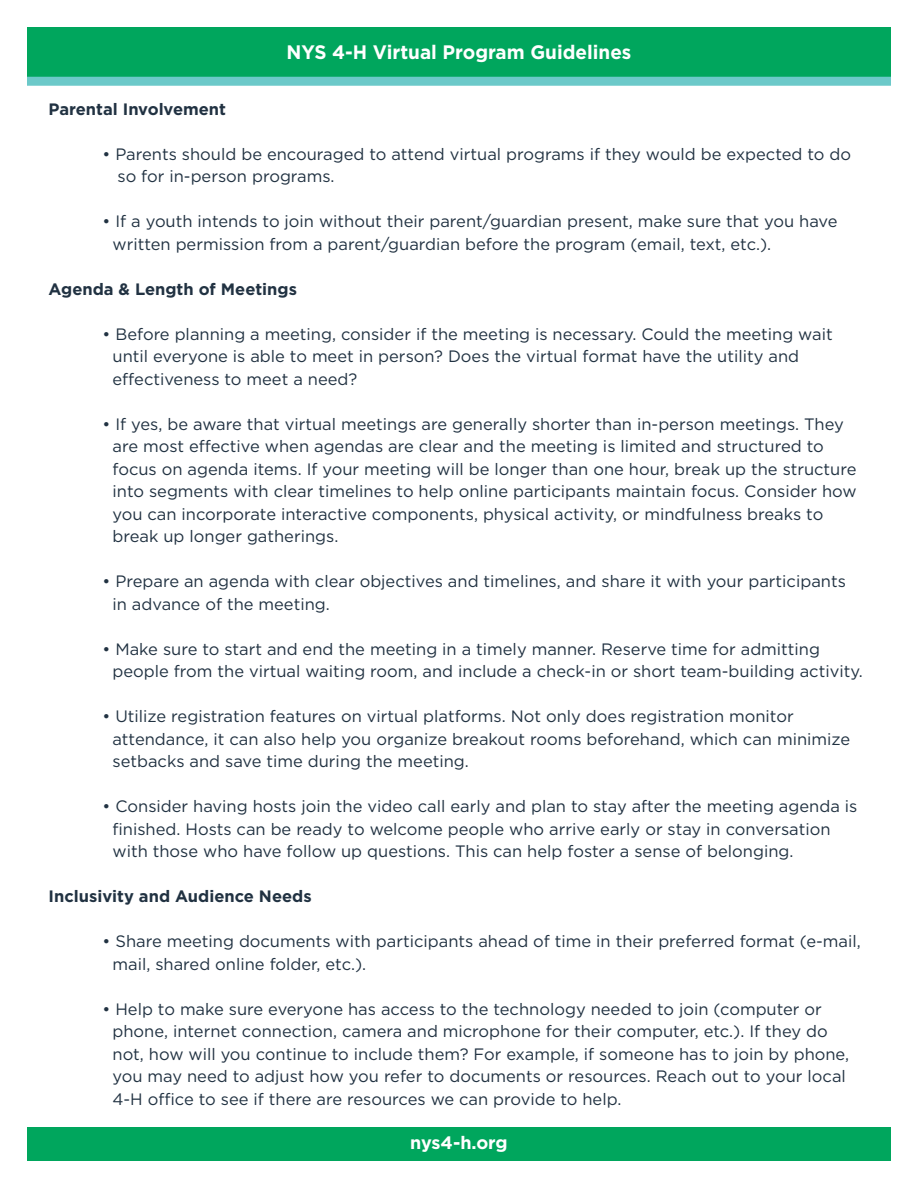
<style>
.page{position:relative;width:918px;height:1188px;background:#fff}
.page>*{position:absolute;margin:0;border:0;box-sizing:border-box;transform-origin:0 0}
.t1{font:700 19.5px "Gotham";color:#fff}
.t2{font:700 18px "Gotham";letter-spacing:-.01em;color:#fff}
.t3{font:16.5px "Gotham";color:#213242}
.t4{font:700 16.5px "Gotham";color:#213242}
</style>
<div class="page">
<div style="left:27px;top:27px;width:864px;height:50px;background:#00a65d"></div>
<div style="left:27px;top:77px;width:864px;height:9px;background:#6cc9c9"></div>
<div style="left:27px;top:1128px;width:864px;height:33px;background:#00a65d"></div>
<p class="t1" style="left:287px;top:39px;width:346px">NYS 4-H Virtual Program Guidelines</p>
<p class="t4" style="left:49px;top:98px;width:179px">Parental Involvement</p>
<p class="t3" style="left:103px;top:143px;width:750px">• Parents should be encouraged to attend virtual programs if they would be expected to do</p>
<p class="t3" style="left:117px;top:166px;width:219px">so for in-person programs.</p>
<p class="t3" style="left:103px;top:211px;width:736px">• If a youth intends to join without their parent/guardian present, make sure that you have</p>
<p class="t3" style="left:113px;top:233px;width:660px">written permission from a parent/guardian before the program (email, text, etc.).</p>
<p class="t4" style="left:49px;top:278px;width:250px">Agenda &amp; Length of Meetings</p>
<p class="t3" style="left:103px;top:323px;width:732px">• Before planning a meeting, consider if the meeting is necessary. Could the meeting wait</p>
<p class="t3" style="left:113px;top:346px;width:688px">until everyone is able to meet in person? Does the virtual format have the utility and</p>
<p class="t3" style="left:113px;top:368px;width:246px">effectiveness to meet a need?</p>
<p class="t3" style="left:103px;top:413px;width:743px">• If yes, be aware that virtual meetings are generally shorter than in-person meetings. They</p>
<p class="t3" style="left:113px;top:436px;width:713px">are most effective when agendas are clear and the meeting is limited and structured to</p>
<p class="t3" style="left:113px;top:458px;width:746px">focus on agenda items. If your meeting will be longer than one hour, break up the structure</p>
<p class="t3" style="left:113px;top:481px;width:746px">into segments with clear timelines to help online participants maintain focus. Consider how</p>
<p class="t3" style="left:113px;top:503px;width:712px">you can incorporate interactive components, physical activity, or mindfulness breaks to</p>
<p class="t3" style="left:113px;top:526px;width:227px">break up longer gatherings.</p>
<p class="t3" style="left:103px;top:571px;width:745px">• Prepare an agenda with clear objectives and timelines, and share it with your participants</p>
<p class="t3" style="left:113px;top:593px;width:219px">in advance of the meeting.</p>
<p class="t3" style="left:103px;top:638px;width:719px">• Make sure to start and end the meeting in a timely manner. Reserve time for admitting</p>
<p class="t3" style="left:113px;top:661px;width:752px">people from the virtual waiting room, and include a check-in or short team-building activity.</p>
<p class="t3" style="left:103px;top:706px;width:693px">• Utilize registration features on virtual platforms. Not only does registration monitor</p>
<p class="t3" style="left:113px;top:728px;width:739px">attendance, it can also help you organize breakout rooms beforehand, which can minimize</p>
<p class="t3" style="left:113px;top:751px;width:358px">setbacks and save time during the meeting.</p>
<p class="t3" style="left:103px;top:796px;width:756px">• Consider having hosts join the video call early and plan to stay after the meeting agenda is</p>
<p class="t3" style="left:113px;top:818px;width:720px">finished. Hosts can be ready to welcome people who arrive early or stay in conversation</p>
<p class="t3" style="left:113px;top:841px;width:682px">with those who have follow up questions. This can help foster a sense of belonging.</p>
<p class="t4" style="left:49px;top:885px;width:265px">Inclusivity and Audience Needs</p>
<p class="t3" style="left:103px;top:931px;width:760px">• Share meeting documents with participants ahead of time in their preferred format (e-mail,</p>
<p class="t3" style="left:113px;top:953px;width:255px">mail, shared online folder, etc.).</p>
<p class="t3" style="left:103px;top:998px;width:721px">• Help to make sure everyone has access to the technology needed to join (computer or</p>
<p class="t3" style="left:113px;top:1021px;width:717px">phone, internet connection, camera and microphone for their computer, etc.). If they do</p>
<p class="t3" style="left:113px;top:1043px;width:738px">not, how will you continue to include them? For example, if someone has to join by phone,</p>
<p class="t3" style="left:113px;top:1066px;width:735px">you may need to adjust how you refer to documents or resources. Reach out to your local</p>
<p class="t3" style="left:113px;top:1088px;width:511px">4-H office to see if there are resources we can provide to help.</p>
<p class="t2" style="left:410px;top:1131px;width:99px">nys4-h.org</p>
</div>
